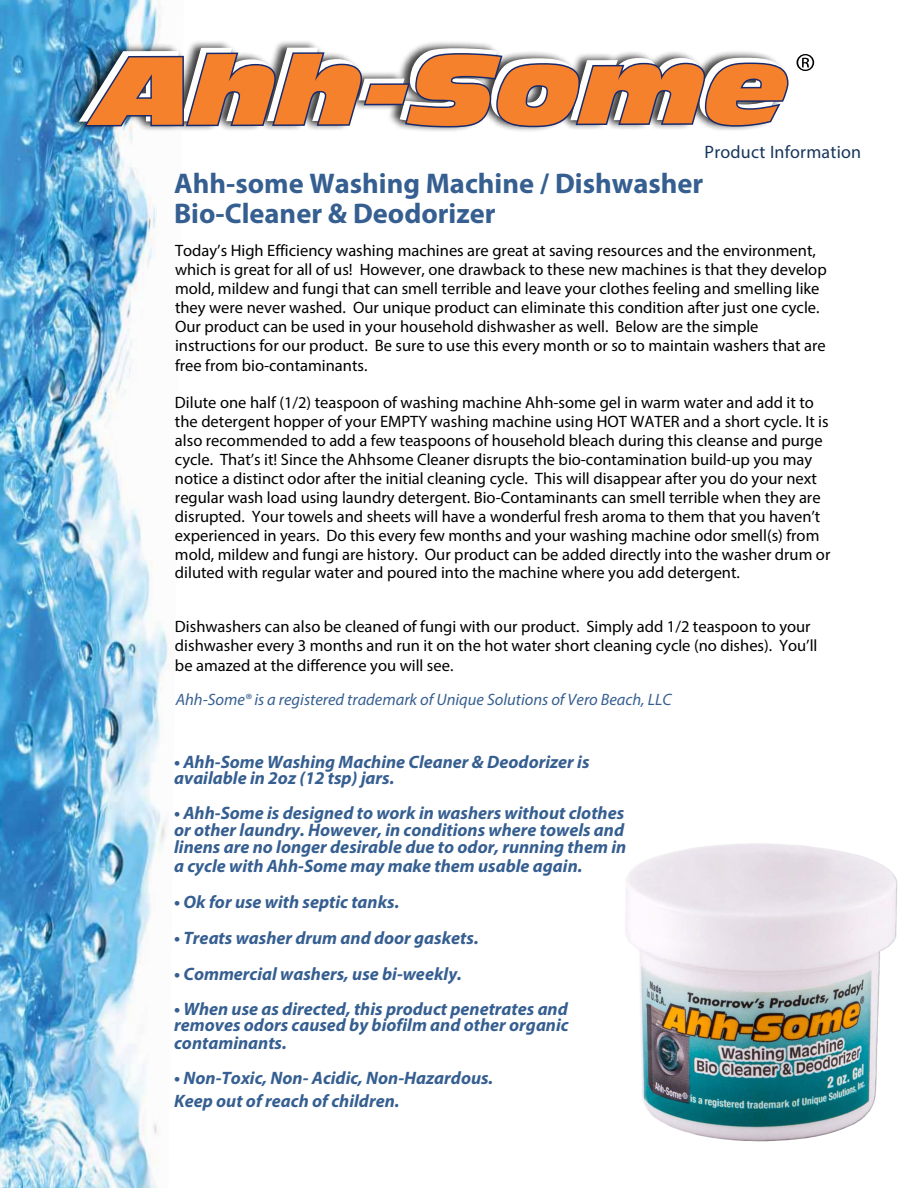
<style>
.page{position:relative;width:918px;height:1188px;background:#fff}
.page>*{position:absolute;margin:0;border:0;box-sizing:border-box;transform-origin:0 0}
.t1{font:700 28.5px/29.8px "Myriad Pro";color:#365f91}
.t2{font:italic 700 18px/17.5px "Myriad Pro";color:#365f91}
.t3{font:18px "Myriad Pro";letter-spacing:.01em;color:#17365d}
.t4{font:16.5px/18.9px "Myriad Pro";color:#000}
.t5{font:italic 16.5px "Myriad Pro";color:#365f91}
</style>
<div class="page">
<img style="left:0;top:0;width:168px;height:1188px">
<div style="left:66px;top:39px;width:723px;height:94px;background:#000;opacity:.75"></div>
<svg style="left:77px;top:47px;width:712px;height:80px"></svg>
<svg style="left:796px;top:54px;width:18px;height:17px"></svg>
<img style="left:625px;top:843px;width:273px;height:299px">
<p class="t3" style="left:705px;top:141px;width:158px">Product Information</p>
<h1 class="t1" style="left:174px;top:168px;width:531px">Ahh-some Washing Machine / Dishwasher<br>Bio-Cleaner &amp; Deodorizer</h1>
<p class="t4" style="left:175px;top:241px;width:653px">Today’s High Efficiency washing machines are great at saving resources and the environment, which is great for all of us! However, one drawback to these new machines is that they develop mold, mildew and fungi that can smell terrible and leave your clothes feeling and smelling like they were never washed. Our unique product can eliminate this condition after just one cycle.<br>Our product can be used in your household dishwasher as well. Below are the simple instructions for our product. Be sure to use this every month or so to maintain washers that are free from bio-contaminants.</p>
<p class="t4" style="left:175px;top:392px;width:657px">Dilute one half (1/2) teaspoon of washing machine Ahh-some gel in warm water and add it to the detergent hopper of your EMPTY washing machine using HOT WATER and a short cycle. It is also recommended to add a few teaspoons of household bleach during this cleanse and purge cycle. That’s it! Since the Ahhsome Cleaner disrupts the bio-contamination build-up you may notice a distinct odor after the initial cleaning cycle. This will disappear after you do your next regular wash load using laundry detergent. Bio-Contaminants can smell terrible when they are disrupted. Your towels and sheets will have a wonderful fresh aroma to them that you haven’t experienced in years. Do this every few months and your washing machine odor smell(s) from mold, mildew and fungi are history. Our product can be added directly into the washer drum or diluted with regular water and poured into the machine where you add detergent.</p>
<p class="t4" style="left:175px;top:617px;width:644px;line-height:19.4px">Dishwashers can also be cleaned of fungi with our product. Simply add 1/2 teaspoon to your dishwasher every 3 months and run it on the hot water short cleaning cycle (no dishes). You’ll be amazed at the difference you will see.</p>
<p class="t5" style="left:176px;top:690px;width:497px">Ahh-Some® is a registered trademark of Unique Solutions of Vero Beach, LLC</p>
<p class="t2" style="left:174px;top:753px;width:417px;line-height:16.4px">• Ahh-Some Washing Machine Cleaner &amp; Deodorizer is available in 2oz (12 tsp) jars.</p>
<p class="t2" style="left:174px;top:804px;width:454px;text-align:justify">• Ahh-Some is designed to work in washers without clothes or other laundry. However, in conditions where towels and linens are no longer desirable due to odor, running them in a cycle with Ahh-Some may make them usable again.</p>
<p class="t2" style="left:174px;top:892px;width:227px">• Ok for use with septic tanks.</p>
<p class="t2" style="left:174px;top:928px;width:306px">• Treats washer drum and door gaskets.</p>
<p class="t2" style="left:174px;top:964px;width:289px">• Commercial washers, use bi-weekly.</p>
<p class="t2" style="left:174px;top:1000px;width:396px;line-height:17.1px;text-align:justify">• When use as directed, this product penetrates and removes odors caused by biofilm and other organic contaminants.</p>
<p class="t2" style="left:174px;top:1066px;width:321px;line-height:22.5px">• Non-Toxic, Non- Acidic, Non-Hazardous.<br>Keep out of reach of children.</p>
</div>
